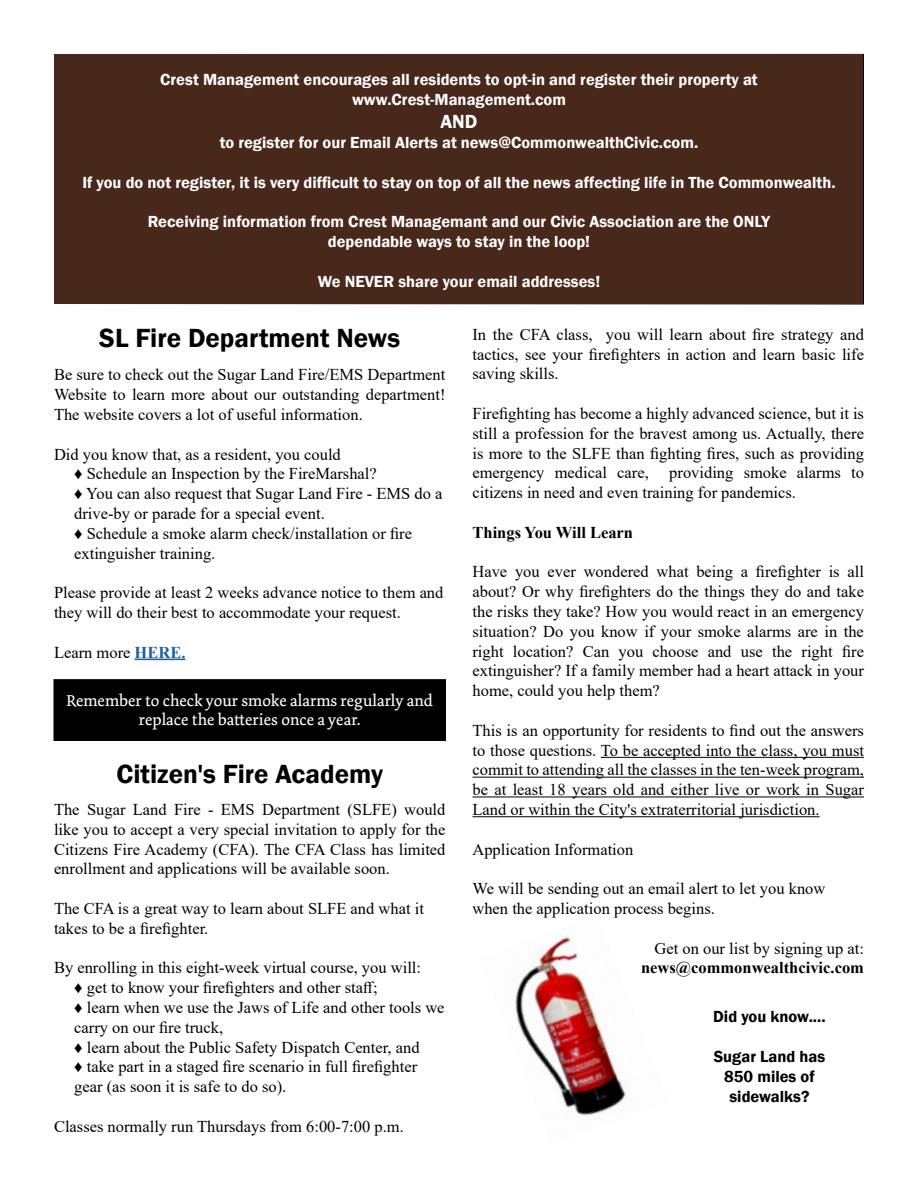
<style>
.page{position:relative;width:918px;height:1188px;background:#fff}
.page>*{position:absolute;margin:0;border:0;box-sizing:border-box;transform-origin:0 0}
.t1{font:600 27px "Franklin Gothic";color:#000}
.t2{font:600 19.5px "Franklin Gothic";color:#fff}
.t3{font:16.5px/19.8px "Times New Roman";color:#000;text-align:justify}
.t4{font:600 16.5px/19.8px "Franklin Gothic";color:#fff;text-align:center}
.t5{font:16.5px/19.8px "Dolly Pro";color:#fff;text-align:center}
.t6{font:600 16.5px/19.8px "Franklin Gothic";color:#000;text-align:center}
.t7{font:700 16.5px "Times New Roman";color:#000}
.s1{font-weight:700;color:#215e9e}
</style>
<div class="page">
<img style="left:515px;top:937px;width:111px;height:179px">
<div style="left:54px;top:680px;width:392px;height:60px;background:#000"></div>
<div style="left:54px;top:679px;width:392px;height:62px;border:1px solid #000"></div>
<div style="left:54px;top:54px;width:810px;height:251px;background:#49281c"></div>
<hr style="left:135px;top:659px;width:51px;height:1px;background:#215e9e">
<hr style="left:601px;top:757px;width:263px;height:1px;background:#000">
<hr style="left:472px;top:777px;width:392px;height:1px;background:#000">
<hr style="left:472px;top:797px;width:392px;height:1px;background:#000">
<hr style="left:472px;top:816px;width:348px;height:1px;background:#000">
<p class="t4" style="left:160px;top:70px;width:599px">Crest Management encourages all residents to opt-in and register their property at www.Crest-Management.com</p>
<p class="t2" style="left:440px;top:110px;width:39px">AND</p>
<p class="t4" style="left:220px;top:133px;width:480px">to register for our Email Alerts at news@CommonwealthCivic.com.</p>
<p class="t4" style="left:82px;top:173px;width:755px">If you do not register, it is very difficult to stay on top of all the news affecting life in The Commonwealth.</p>
<p class="t4" style="left:148px;top:212px;width:624px">Receiving information from Crest Managemant and our Civic Association are the ONLY dependable ways to stay in the loop!</p>
<p class="t4" style="left:318px;top:272px;width:284px">We NEVER share your email addresses!</p>
<h1 class="t1" style="left:99px;top:322px;width:302px">SL Fire Department News</h1>
<p class="t3" style="left:54px;top:364px;width:393px">Be sure to check out the Sugar Land Fire/EMS Department Website to learn more about our outstanding department!<br>The website covers a lot of useful information.</p>
<p class="t3" style="left:74px;top:444px;width:370px;text-align:left;text-indent:-20px">Did you know that, as a resident, you could<br>♦ Schedule an Inspection by the FireMarshal?<br>♦ You can also request that Sugar Land Fire - EMS do a drive-by or parade for a special event.<br>♦ Schedule a smoke alarm check/installation or fire extinguisher training.</p>
<p class="t3" style="left:54px;top:582px;width:391px">Please provide at least 2 weeks advance notice to them and they will do their best to accommodate your request.</p>
<p class="t3" style="left:54px;top:642px;width:133px">Learn more <span class="s1">HERE.</span></p>
<p class="t3" style="left:472px;top:324px;width:393px">In the CFA class, you will learn about fire strategy and tactics, see your firefighters in action and learn basic life saving skills.</p>
<p class="t3" style="left:472px;top:403px;width:393px">Firefighting has become a highly advanced science, but it is still a profession for the bravest among us. Actually, there is more to the SLFE than fighting fires, such as providing emergency medical care, providing smoke alarms to citizens in need and even training for pandemics.</p>
<p class="t7" style="left:472px;top:520px;width:162px">Things You Will Learn</p>
<p class="t3" style="left:472px;top:561px;width:393px">Have you ever wondered what being a firefighter is all about? Or why firefighters do the things they do and take the risks they take? How you would react in an emergency situation? Do you know if your smoke alarms are in the right location? Can you choose and use the right fire extinguisher? If a family member had a heart attack in your home, could you help them?</p>
<p class="t3" style="left:472px;top:720px;width:393px">This is an opportunity for residents to find out the answers to those questions. To be accepted into the class, you must commit to attending all the classes in the ten-week program, be at least 18 years old and either live or work in Sugar Land or within the City's extraterritorial jurisdiction.</p>
<p class="t3" style="left:472px;top:839px;width:162px">Application Information</p>
<p class="t3" style="left:472px;top:878px;width:354px">We will be sending out an email alert to let you know when the application process begins.</p>
<p class="t3" style="left:655px;top:938px;width:211px">Get on our list by signing up at:</p>
<p class="t7" style="left:641px;top:956px;width:224px">news@commonwealthcivic.com</p>
<p class="t5" style="left:66px;top:690px;width:368px">Remember to check your smoke alarms regularly and replace the batteries once a year.</p>
<h1 class="t1" style="left:116px;top:757px;width:268px">Citizen's Fire Academy</h1>
<p class="t3" style="left:54px;top:799px;width:393px">The Sugar Land Fire - EMS Department (SLFE) would like you to accept a very special invitation to apply for the Citizens Fire Academy (CFA). The CFA Class has limited enrollment and applications will be available soon.</p>
<p class="t3" style="left:54px;top:898px;width:371px">The CFA is a great way to learn about SLFE and what it takes to be a firefighter.</p>
<p class="t3" style="left:74px;top:958px;width:372px;text-align:left;text-indent:-20px">By enrolling in this eight-week virtual course, you will:<br>♦ get to know your firefighters and other staff;<br>♦ learn when we use the Jaws of Life and other tools we carry on our fire truck,<br>♦ learn about the Public Safety Dispatch Center, and<br>♦ take part in a staged fire scenario in full firefighter gear (as soon it is safe to do so).</p>
<p class="t3" style="left:54px;top:1116px;width:351px">Classes normally run Thursdays from 6:00-7:00 p.m.</p>
<p class="t6" style="left:713px;top:1007px;width:114px">Did you know....</p>
<p class="t6" style="left:714px;top:1047px;width:113px">Sugar Land has<br>850 miles of sidewalks?</p>
</div>
